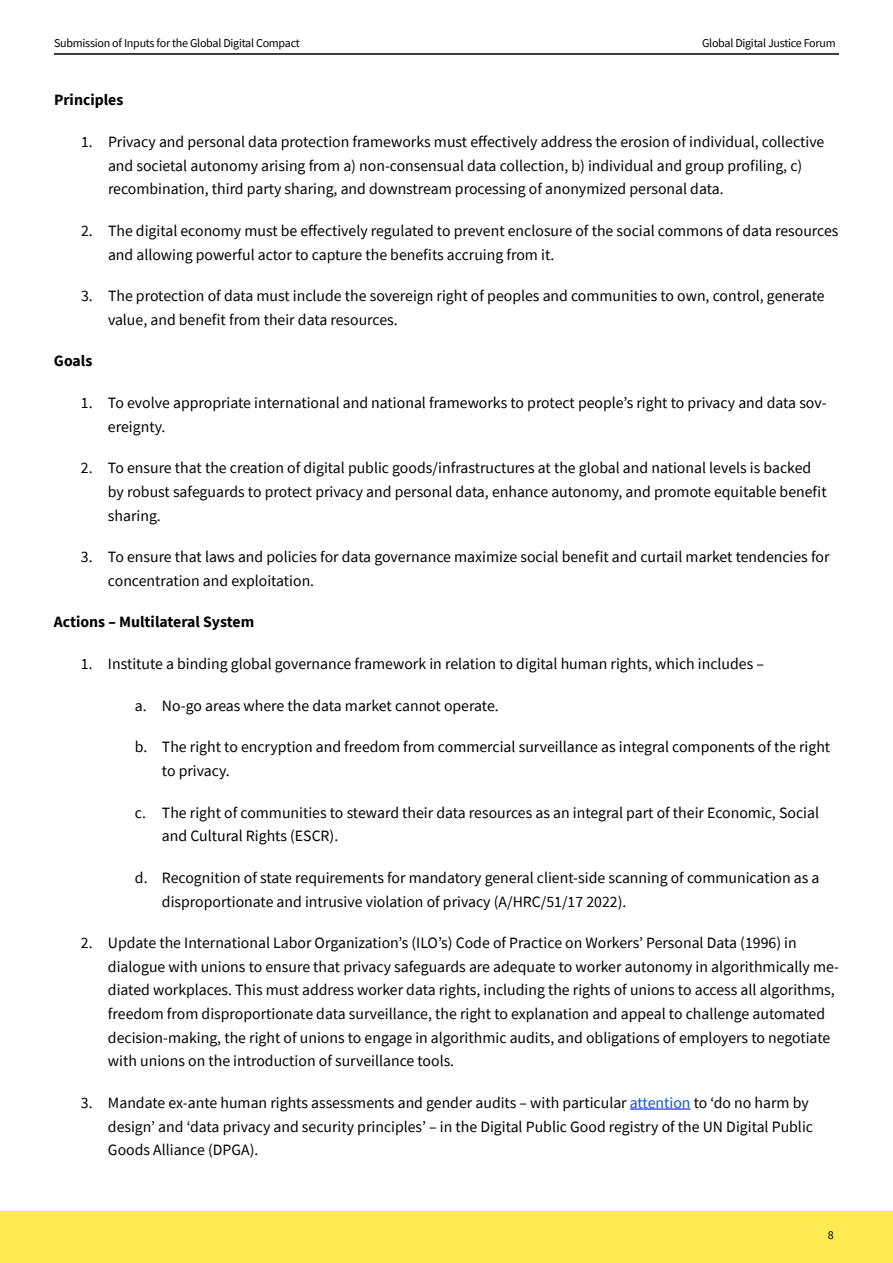
<style>
.page{position:relative;width:893px;height:1263px;background:#fff}
.page>*{position:absolute;margin:0;border:0;box-sizing:border-box;transform-origin:0 0}
.t1{font:15.75px/23.7px "Source Sans Pro";color:#000}
.t2{font:700 15.75px "Source Sans Pro";color:#000}
.t3{font:12px "Source Sans Pro";letter-spacing:-.02em;color:#000}
.s1{color:#15c}
</style>
<div class="page">
<div style="left:0;top:1211px;width:893px;height:52px;background:#feea52"></div>
<hr style="left:54px;top:53px;width:785px;height:2px;background:#000">
<hr style="left:630px;top:1109px;width:61px;height:1px;background:#00f">
<p class="t3" style="left:54px;top:35px;width:247px">Submission of Inputs for the Global Digital Compact</p>
<p class="t3" style="left:702px;top:35px;width:135px">Global Digital Justice Forum</p>
<p class="t2" style="left:54px;top:89px;width:71px">Principles</p>
<p class="t1" style="left:108px;top:130px;width:718px;text-indent:-27px">1. Privacy and personal data protection frameworks must effectively address the erosion of individual, collective and societal autonomy arising from a) non-consensual data collection, b) individual and group profiling, c) recombination, third party sharing, and downstream processing of anonymized personal data.</p>
<p class="t1" style="left:108px;top:219px;width:732px;text-indent:-27px">2. The digital economy must be effectively regulated to prevent enclosure of the social commons of data resources and allowing powerful actor to capture the benefits accruing from it.</p>
<p class="t1" style="left:108px;top:284px;width:718px;text-indent:-27px">3. The protection of data must include the sovereign right of peoples and communities to own, control, generate value, and benefit from their data resources.</p>
<p class="t2" style="left:54px;top:350px;width:40px">Goals</p>
<p class="t1" style="left:108px;top:391px;width:720px;text-indent:-27px">1. To evolve appropriate international and national frameworks to protect people’s right to privacy and data sov&shy;ereignty.</p>
<p class="t1" style="left:108px;top:456px;width:720px;text-indent:-27px">2. To ensure that the creation of digital public goods/infrastructures at the global and national levels is backed by robust safeguards to protect privacy and personal data, enhance autonomy, and promote equitable benefit sharing.</p>
<p class="t1" style="left:108px;top:545px;width:723px;text-indent:-27px">3. To ensure that laws and policies for data governance maximize social benefit and curtail market tendencies for concentration and exploitation.</p>
<p class="t2" style="left:54px;top:611px;width:202px">Actions – Multilateral System</p>
<p class="t1" style="left:81px;top:652px;width:685px">1. Institute a binding global governance framework in relation to digital human rights, which includes –</p>
<p class="t1" style="left:135px;top:693px;width:365px">a. No-go areas where the data market cannot operate.</p>
<p class="t1" style="left:162px;top:735px;width:670px;text-indent:-27px">b. The right to encryption and freedom from commercial surveillance as integral components of the right to privacy.</p>
<p class="t1" style="left:162px;top:800px;width:658px;text-indent:-27px">c. The right of communities to steward their data resources as an integral part of their Economic, Social and Cultural Rights (ESCR).</p>
<p class="t1" style="left:162px;top:866px;width:659px;text-indent:-27px">d. Recognition of state requirements for mandatory general client-side scanning of communication as a disproportionate and intrusive violation of privacy (A/HRC/51/17 2022).</p>
<p class="t1" style="left:108px;top:931px;width:732px;text-indent:-27px">2. Update the International Labor Organization’s (ILO’s) Code of Practice on Workers’ Personal Data (1996) in dialogue with unions to ensure that privacy safeguards are adequate to worker autonomy in algorithmically me&shy;diated workplaces. This must address worker data rights, including the rights of unions to access all algorithms, freedom from disproportionate data surveillance, the right to explanation and appeal to challenge automated decision-making, the right of unions to engage in algorithmic audits, and obligations of employers to negotiate with unions on the introduction of surveillance tools.</p>
<p class="t1" style="left:108px;top:1091px;width:707px;text-indent:-27px">3. Mandate ex-ante human rights assessments and gender audits – with particular <span class="s1">attention</span> to ‘do no harm by design’ and ‘data privacy and security principles’ – in the Digital Public Good registry of the UN Digital Public<br>Goods Alliance (DPGA).</p>
<p class="t3" style="left:828px;top:1228px;width:7px">8</p>
</div>
